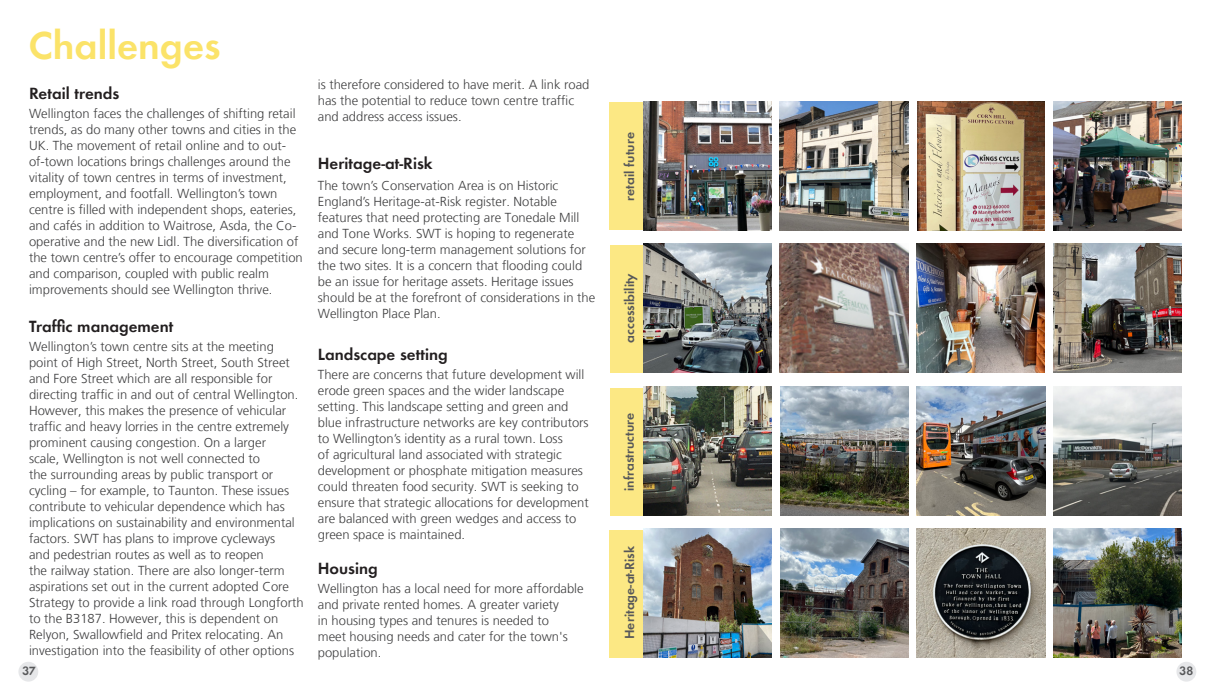
<style>
.page{position:relative;width:1219px;height:686px;background:#fff}
.page>*{position:absolute;margin:0;border:0;box-sizing:border-box;transform-origin:0 0}
.A3_-_SECTION_HEADING{font:700 36px "Allies Morrison Futura ND";color:#fbe369}
.A5_-_BODY_TEXT_HEADI{font:700 15px "Allies Morrison Futura ND";color:#231f20}
.B1_-_BODY_TEXT{font:700 15px "Allies Morrison Futura ND";color:#231f20}
.B1_-_BODY_TEXT-2{font:300 13px/16px "Frutiger LT";color:#3e3e3f}
.TOC_Headings{font:700 12.2px "Allies Morrison Futura ND";color:#57585a}
.t1{font:700 11px "Allies Morrison Futura ND";color:#57585a}
</style>
<div class="page">
<div style="left:1176px;top:661px;width:20px;height:20px;background:#e6e7e9;border-radius:50%"></div>
<div style="left:18px;top:661px;width:20px;height:20px;background:#e6e7e9;border-radius:50%"></div>
<div style="left:610px;top:245px;width:33px;height:128px;background:#fce884"></div>
<div style="left:610px;top:388px;width:33px;height:128px;background:#fce884"></div>
<div style="left:609px;top:530px;width:34px;height:128px;background:#fce884"></div>
<div style="left:609px;top:102px;width:34px;height:128px;background:#fce884"></div>
<img style="left:780px;top:102px;width:128px;height:128px">
<img style="left:917px;top:102px;width:128px;height:128px">
<img style="left:1053px;top:102px;width:129px;height:128px">
<img style="left:780px;top:244px;width:128px;height:128px">
<img style="left:917px;top:244px;width:128px;height:128px">
<img style="left:1053px;top:244px;width:129px;height:128px">
<img style="left:780px;top:387px;width:128px;height:128px">
<img style="left:917px;top:387px;width:128px;height:128px">
<img style="left:1054px;top:387px;width:128px;height:128px">
<img style="left:780px;top:529px;width:128px;height:128px">
<img style="left:917px;top:529px;width:128px;height:128px">
<img style="left:1054px;top:529px;width:128px;height:128px">
<img style="left:643px;top:102px;width:128px;height:128px">
<img style="left:643px;top:244px;width:128px;height:128px">
<img style="left:643px;top:387px;width:128px;height:128px">
<img style="left:643px;top:529px;width:128px;height:128px">
<p class="A3_-_SECTION_HEADING" style="left:28px;top:21px;width:194px">Challenges</p>
<p class="A5_-_BODY_TEXT_HEADI" style="left:29px;top:84px;width:92px">Retail trends</p>
<p class="B1_-_BODY_TEXT-2" style="left:29px;top:106px;width:275px">Wellington faces the challenges of shifting retail trends, as do many other towns and cities in the UK. The movement of retail online and to out&shy;of-town locations brings challenges around the vitality of town centres in terms of investment, employment, and footfall. Wellington’s town centre is filled with independent shops, eateries, and cafés in addition to Waitrose, Asda, the Co&shy;operative and the new Lidl. The diversification of the town centre’s offer to encourage competition and comparison, coupled with public realm improvements should see Wellington thrive.</p>
<p class="A5_-_BODY_TEXT_HEADI" style="left:29px;top:316px;width:146px">Traffic management</p>
<p class="B1_-_BODY_TEXT-2" style="left:29px;top:338px;width:276px">Wellington’s town centre sits at the meeting point of High Street, North Street, South Street and Fore Street which are all responsible for directing traffic in and out of central Wellington.<br>However, this makes the presence of vehicular traffic and heavy lorries in the centre extremely prominent causing congestion. On a larger<br>scale, Wellington is not well connected to<br>the surrounding areas by public transport or cycling – for example, to Taunton. These issues contribute to vehicular dependence which has implications on sustainability and environmental factors. SWT has plans to improve cycleways<br>and pedestrian routes as well as to reopen<br>the railway station. There are also longer-term aspirations set out in the current adopted Core Strategy to provide a link road through Longforth to the B3187. However, this is dependent on Relyon, Swallowfield and Pritex relocating. An investigation into the feasibility of other options</p>
<p class="B1_-_BODY_TEXT-2" style="left:318px;top:77px;width:273px">is therefore considered to have merit. A link road has the potential to reduce town centre traffic and address access issues.</p>
<p class="B1_-_BODY_TEXT" style="left:318px;top:153px;width:116px">Heritage-at-Risk</p>
<p class="B1_-_BODY_TEXT-2" style="left:318px;top:178px;width:279px">The town’s Conservation Area is on Historic England’s Heritage-at-Risk register. Notable features that need protecting are Tonedale Mill and Tone Works. SWT is hoping to regenerate and secure long-term management solutions for the two sites. It is a concern that flooding could be an issue for heritage assets. Heritage issues should be at the forefront of considerations in the Wellington Place Plan.</p>
<p class="A5_-_BODY_TEXT_HEADI" style="left:318px;top:344px;width:131px">Landscape setting</p>
<p class="B1_-_BODY_TEXT-2" style="left:318px;top:366px;width:272px">There are concerns that future development will erode green spaces and the wider landscape setting. This landscape setting and green and blue infrastructure networks are key contributors to Wellington’s identity as a rural town. Loss<br>of agricultural land associated with strategic development or phosphate mitigation measures could threaten food security. SWT is seeking to ensure that strategic allocations for development are balanced with green wedges and access to green space is maintained.</p>
<p class="A5_-_BODY_TEXT_HEADI" style="left:318px;top:558px;width:61px">Housing</p>
<p class="B1_-_BODY_TEXT-2" style="left:318px;top:580px;width:267px">Wellington has a local need for more affordable and private rented homes. A greater variety<br>in housing types and tenures is needed to<br>meet housing needs and cater for the town's population.</p>
<p class="TOC_Headings" style="left:621px;top:201px;width:70px;rotate:-90deg">retail future</p>
<p class="TOC_Headings" style="left:621px;top:342px;width:71px;rotate:-90deg">accessibility</p>
<p class="TOC_Headings" style="left:621px;top:490px;width:80px;rotate:-90deg">infrastructure</p>
<p class="TOC_Headings" style="left:621px;top:639px;width:95px;rotate:-90deg">Heritage-at-Risk</p>
<p class="t1" style="left:22px;top:663px;width:15px">37</p>
<p class="t1" style="left:1180px;top:663px;width:15px">38</p>
</div>
